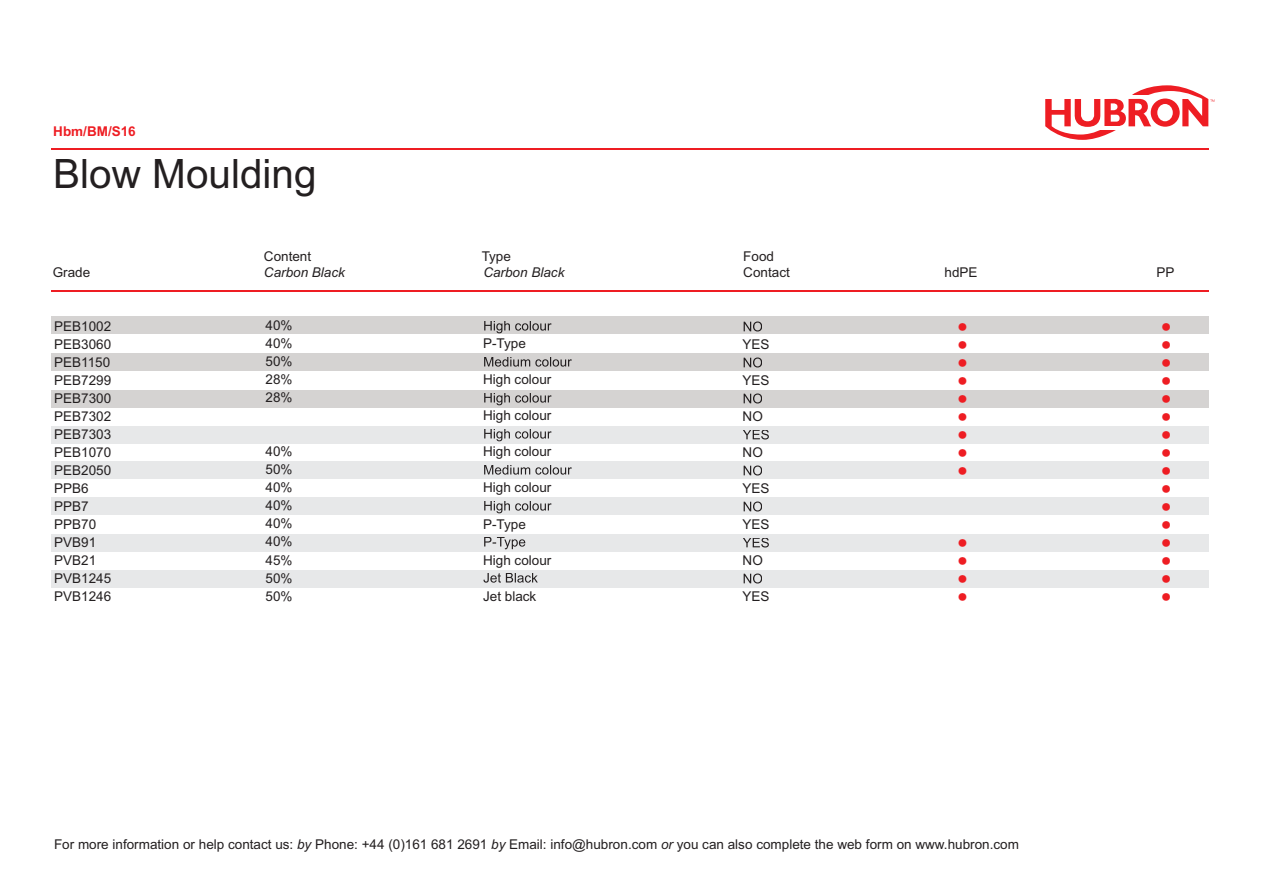
<style>
.page{position:relative;width:1263px;height:893px;background:#fff}
.page>*{position:absolute;margin:0;border:0;box-sizing:border-box;transform-origin:0 0}
.t1{font:40.5px "Arial";color:#231f20}
.t2{font:18px/18px "Arial";color:#ee1d23;text-align:justify}
.t3{font:13.5px/18px "Arial";color:#231f20}
.t4{font:italic 13.5px "Arial";color:#231f20}
.t5{font:700 13.5px "Arial";color:#ee1d23}
.s1{font-style:italic}
</style>
<div class="page">
<div style="left:51px;top:390px;width:1212px;height:17px;background:#d5d3d2"></div>
<svg style="left:484px;top:393px;width:68px;height:12px"></svg>
<svg style="left:744px;top:393px;width:18px;height:10px"></svg>
<div style="left:51px;top:426px;width:1212px;height:17px;background:#e7e8e9"></div>
<svg style="left:484px;top:429px;width:68px;height:12px"></svg>
<svg style="left:743px;top:430px;width:26px;height:9px"></svg>
<div style="left:52px;top:461px;width:1211px;height:18px;background:#e7e8e9"></div>
<svg style="left:484px;top:465px;width:88px;height:10px"></svg>
<svg style="left:744px;top:465px;width:18px;height:10px"></svg>
<div style="left:51px;top:316px;width:1212px;height:18px;background:#d5d3d2"></div>
<svg style="left:484px;top:321px;width:68px;height:12px"></svg>
<svg style="left:744px;top:321px;width:18px;height:10px"></svg>
<div style="left:51px;top:354px;width:1212px;height:17px;background:#d5d3d2"></div>
<svg style="left:484px;top:357px;width:88px;height:10px"></svg>
<svg style="left:744px;top:357px;width:18px;height:10px"></svg>
<div style="left:52px;top:570px;width:1211px;height:18px;background:#e7e8e9"></div>
<svg style="left:483px;top:573px;width:55px;height:10px"></svg>
<svg style="left:744px;top:573px;width:18px;height:10px"></svg>
<div style="left:52px;top:497px;width:1211px;height:17px;background:#e7e8e9"></div>
<svg style="left:484px;top:501px;width:68px;height:12px"></svg>
<svg style="left:744px;top:501px;width:18px;height:10px"></svg>
<div style="left:52px;top:534px;width:1211px;height:18px;background:#e7e8e9"></div>
<svg style="left:484px;top:537px;width:41px;height:12px"></svg>
<svg style="left:743px;top:538px;width:26px;height:9px"></svg>
<hr style="left:0;top:290px;width:1263px;height:2px;background:#ee1d23">
<hr style="left:28px;top:148px;width:1235px;height:1px;background:#ee1d23">
<svg style="left:1045px;top:85px;width:169px;height:55px"></svg>
<div style="left:0;top:100px;width:51px;height:740px;background:#fff"></div>
<div style="left:1209px;top:138px;width:54px;height:754px;background:#fff"></div>
<p class="t5" style="left:53px;top:123px;width:84px">Hbm/BM/S16</p>
<h1 class="t1" style="left:53px;top:150px;width:265px">Blow Moulding</h1>
<p class="t3" style="left:264px;top:247px;width:49px">Content</p>
<p class="t4" style="left:264px;top:264px;width:83px">Carbon Black</p>
<p class="t3" style="left:1156px;top:263px;width:20px">PP</p>
<p class="t3" style="left:482px;top:247px;width:31px">Type</p>
<p class="t4" style="left:483px;top:264px;width:83px">Carbon Black</p>
<p class="t3" style="left:743px;top:248px;width:48px;line-height:16.2px">Food<br>Contact</p>
<p class="t3" style="left:53px;top:263px;width:39px">Grade</p>
<p class="t3" style="left:944px;top:263px;width:35px">hdPE</p>
<p class="t3" style="left:54px;top:317px;width:59px">PEB1002<br>PEB3060<br>PEB1150<br>PEB7299<br>PEB7300<br>PEB7302<br>PEB7303<br>PEB1070<br>PEB2050<br>PPB6<br>PPB7<br>PPB70<br>PVB91<br>PVB21<br>PVB1245<br>PVB1246</p>
<p class="t3" style="left:265px;top:317px;width:29px;text-align:justify">40% 40% 50% 28% 28%</p>
<p class="t3" style="left:265px;top:443px;width:29px;text-align:justify">40% 50% 40% 40% 40% 40% 45% 50% 50%</p>
<p class="t3" style="left:483px;top:335px;width:44px">P-Type</p>
<p class="t3" style="left:483px;top:371px;width:70px">High colour</p>
<p class="t3" style="left:483px;top:407px;width:70px">High colour</p>
<p class="t3" style="left:483px;top:443px;width:70px">High colour</p>
<p class="t3" style="left:483px;top:479px;width:70px">High colour</p>
<p class="t3" style="left:483px;top:515px;width:44px">P-Type</p>
<p class="t3" style="left:483px;top:551px;width:70px">High colour</p>
<p class="t3" style="left:483px;top:587px;width:55px">Jet black</p>
<p class="t3" style="left:743px;top:336px;width:29px">YES</p>
<p class="t3" style="left:743px;top:372px;width:29px">YES</p>
<p class="t3" style="left:743px;top:408px;width:22px">NO</p>
<p class="t3" style="left:743px;top:444px;width:22px">NO</p>
<p class="t3" style="left:743px;top:480px;width:29px">YES</p>
<p class="t3" style="left:743px;top:516px;width:29px">YES</p>
<p class="t3" style="left:743px;top:552px;width:22px">NO</p>
<p class="t3" style="left:743px;top:588px;width:29px">YES</p>
<h2 class="t2" style="left:957px;top:316px;width:12px">● ● ● ● ● ● ● ● ●</h2>
<h2 class="t2" style="left:957px;top:532px;width:12px">● ● ● ●</h2>
<p class="t3" style="left:54px;top:835px;width:966px">For more information or help contact us: <span class="s1">by</span> Phone: +44 (0)161 681 2691 <span class="s1">by</span> Email: info@hubron.com <span class="s1">or</span> you can also complete the web form on www.hubron.com</p>
<h2 class="t2" style="left:1161px;top:316px;width:12px">● ● ● ● ● ● ● ● ● ● ● ● ● ● ● ●</h2>
</div>
